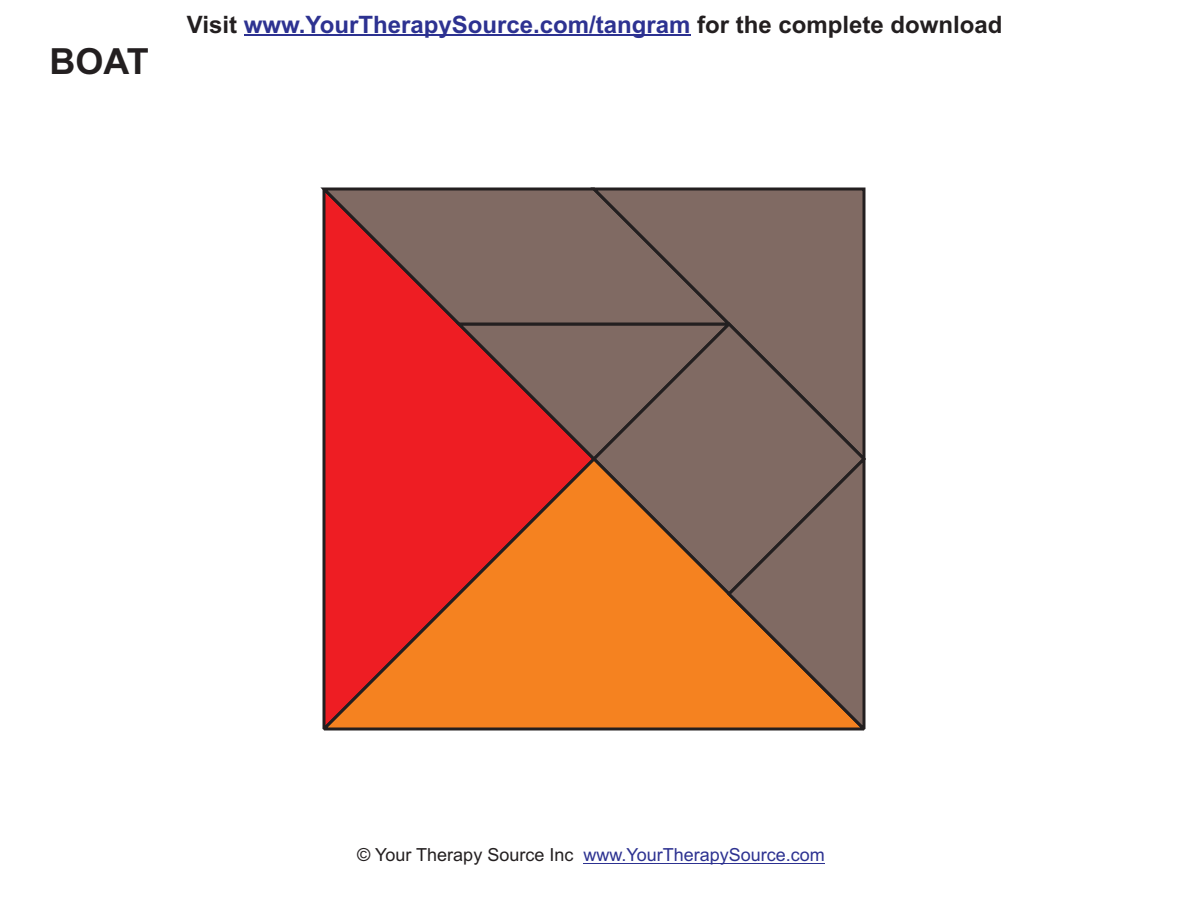
<style>
.page{position:relative;width:1188px;height:918px;background:#fff}
.page>*{position:absolute;margin:0;border:0;box-sizing:border-box;transform-origin:0 0}
.t1{font:700 36px "Arial";color:#231f20}
.t2{font:700 24px "Arial";color:#2d3291}
.t3{font:18px "Arial";color:#2d3291}
.s1{color:#231f20}
</style>
<div class="page">
<div style="left:320px;top:187px;width:136px;height:268px;background:#ee1d23"></div>
<svg style="left:321px;top:187px;width:270px;height:140px;background:#af4141"></svg>
<svg style="left:322px;top:455px;width:134px;height:276px;background:#e53423"></svg>
<svg style="left:456px;top:189px;width:410px;height:542px;background:#a76748"></svg>
<hr style="left:583px;top:863px;width:242px;height:1px;background:#2d3291">
<hr style="left:244px;top:35px;width:447px;height:1px;background:#2d3291">
<h1 class="t1" style="left:49px;top:48px;width:101px">BOAT</h1>
<p class="t2" style="left:187px;top:15px;width:817px"><span class="s1">Visit</span> www.YourTherapySource.com/tangram <span class="s1">for the complete download</span></p>
<p class="t3" style="left:357px;top:848px;width:469px"><span class="s1">© Your Therapy Source Inc</span> www.YourTherapySource.com</p>
</div>
